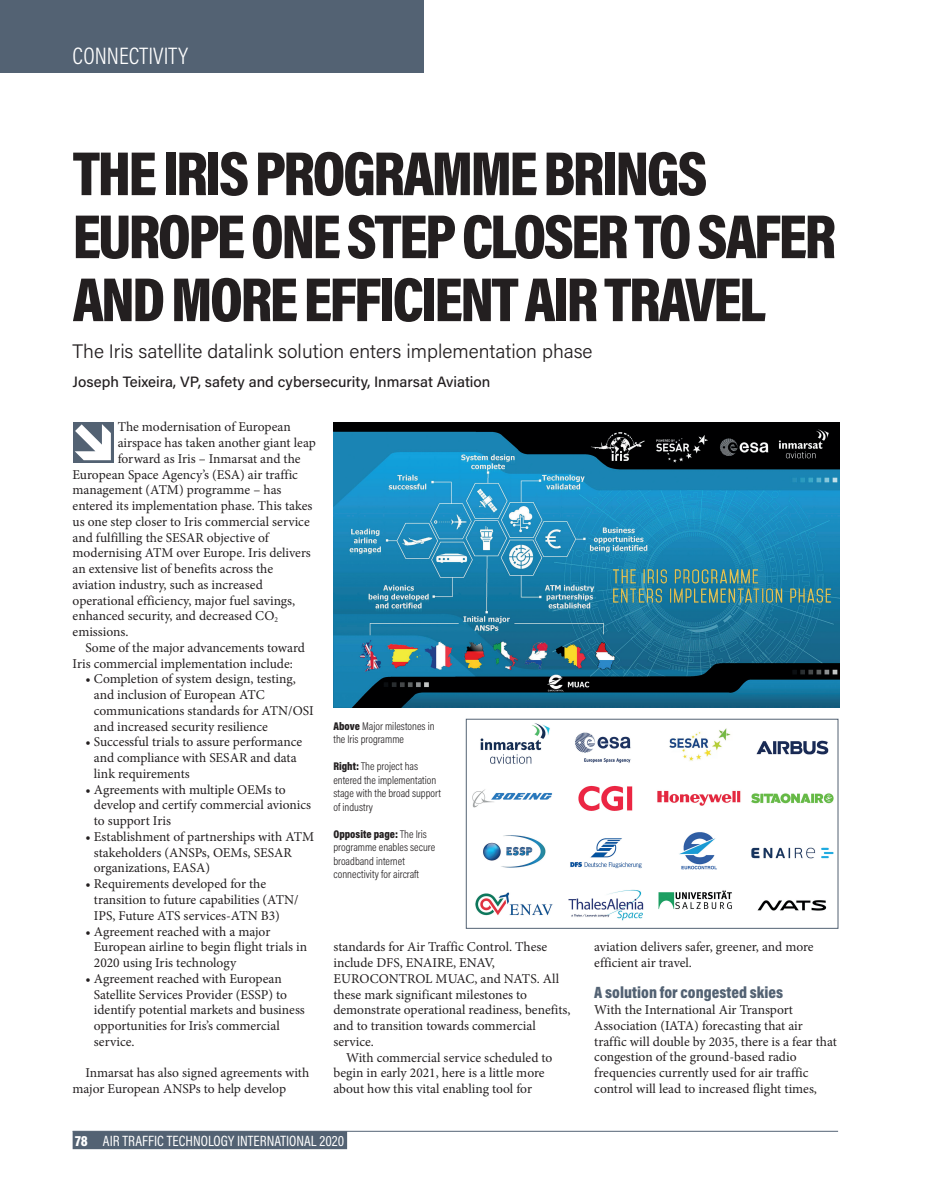
<style>
.page{position:relative;width:932px;height:1187px;background:#fff}
.page>*{position:absolute;margin:0;border:0;box-sizing:border-box;transform-origin:0 0}
.t1{font:900 63px/63px "Acumin Pro Cond";letter-spacing:-.04em;color:#231f20}
.t2{font:300 24px "Acumin Pro Cond";letter-spacing:.005em;color:#fff}
.t3{font:300 19.5px "Acumin Pro";color:#231f20}
.t4{font:900 16.5px "Acumin Pro Cond";color:#536273}
.t5{font:500 15px "Acumin Pro";color:#231f20}
.t6{font:15px "Acumin Pro Cond";color:#fff}
.t7{font:13.5px/15.8px "Minion Pro";color:#231f20}
.t8{font:300 11.25px/13.5px "Acumin Pro Cond";color:#231f20}
.s1{font-weight:900}
</style>
<div class="page">
<hr style="left:73px;top:1131px;width:765px;height:1px;background:#536273">
<div style="left:73px;top:1131px;width:274px;height:18px;background:#536273"></div>
<div style="left:0;top:0;width:423px;height:73px;background:#536273"></div>
<svg style="left:73px;top:422px;width:40px;height:41px"></svg>
<svg style="left:75px;top:424px;width:36px;height:36px"></svg>
<img style="left:333px;top:422px;width:507px;height:285px">
<img style="left:472px;top:723px;width:362px;height:198px">
<div style="left:466px;top:719px;width:372px;height:210px;border:1px solid #536273"></div>
<p class="t2" style="left:73px;top:40px;width:117px">CONNECTIVITY</p>
<p class="t1" style="left:73px;top:140px;width:765px">THE IRIS PROGRAMME BRINGS<br>EUROPE ONE STEP CLOSER TO SAFER<br>AND MORE EFFICIENT AIR TRAVEL</p>
<p class="t3" style="left:73px;top:338px;width:521px">The Iris satellite datalink solution enters implementation phase</p>
<p class="t5" style="left:73px;top:371px;width:419px">Joseph Teixeira, VP, safety and cybersecurity, Inmarsat Aviation</p>
<p class="t7" style="left:118px;top:419px;width:174px">The modernisation of European</p>
<p class="t7" style="left:118px;top:435px;width:200px">airspace has taken another giant leap</p>
<p class="t7" style="left:118px;top:451px;width:184px">forward as Iris – Inmarsat and the</p>
<p class="t7" style="left:73px;top:467px;width:227px">European Space Agency’s (ESA) air traffic</p>
<p class="t7" style="left:73px;top:482px;width:210px">management (ATM) programme – has</p>
<p class="t7" style="left:73px;top:498px;width:241px">entered its implementation phase. This takes</p>
<p class="t7" style="left:73px;top:514px;width:239px">us one step closer to Iris commercial service</p>
<p class="t7" style="left:73px;top:530px;width:198px">and fulfilling the SESAR objective of</p>
<p class="t7" style="left:73px;top:545px;width:240px">modernising ATM over Europe. Iris delivers</p>
<p class="t7" style="left:73px;top:561px;width:202px">an extensive list of benefits across the</p>
<p class="t7" style="left:73px;top:577px;width:192px">aviation industry, such as increased</p>
<p class="t7" style="left:73px;top:593px;width:224px">operational efficiency, major fuel savings,</p>
<p class="t7" style="left:73px;top:608px;width:207px">enhanced security, and decreased CO<sub>2</sub></p>
<p class="t7" style="left:73px;top:624px;width:57px">emissions.</p>
<p class="t7" style="left:85px;top:640px;width:221px">Some of the major advancements toward</p>
<p class="t7" style="left:73px;top:656px;width:222px">Iris commercial implementation include:</p>
<p class="t7" style="left:94px;top:671px;width:221px;text-indent:-9px">• Completion of system design, testing, and inclusion of European ATC communications standards for ATN/OSI and increased security resilience</p>
<p class="t7" style="left:94px;top:734px;width:210px;text-indent:-9px">• Successful trials to assure performance and compliance with SESAR and data link requirements</p>
<p class="t7" style="left:94px;top:782px;width:219px;text-indent:-9px">• Agreements with multiple OEMs to develop and certify commercial avionics to support Iris</p>
<p class="t7" style="left:94px;top:829px;width:222px;text-indent:-9px">• Establishment of partnerships with ATM stakeholders (ANSPs, OEMs, SESAR organizations, EASA)</p>
<p class="t7" style="left:94px;top:876px;width:206px;text-indent:-9px">• Requirements developed for the transition to future capabilities (ATN/<br>IPS, Future ATS services-ATN B3)</p>
<p class="t7" style="left:94px;top:923px;width:215px;text-indent:-9px">• Agreement reached with a major<br>European airline to begin flight trials in<br>2020 using Iris technology</p>
<p class="t7" style="left:94px;top:971px;width:212px;text-indent:-9px">• Agreement reached with European<br>Satellite Services Provider (ESSP) to identify potential markets and business opportunities for Iris’s commercial service.</p>
<p class="t7" style="left:73px;top:1065px;width:238px;text-indent:13px">Inmarsat has also signed agreements with major European ANSPs to help develop</p>
<p class="t8" style="left:333px;top:719px;width:103px"><span class="s1">Above</span> Major milestones in the Iris programme</p>
<p class="t8" style="left:333px;top:759px;width:109px"><span class="s1">Right:</span> The project has entered the implementation stage with the broad support of industry</p>
<p class="t8" style="left:333px;top:827px;width:103px"><span class="s1">Opposite page:</span> The Iris programme enables secure broadband internet connectivity for aircraft</p>
<p class="t7" style="left:333px;top:939px;width:215px">standards for Air Traffic Control. These</p>
<p class="t7" style="left:333px;top:955px;width:163px">include DFS, ENAIRE, ENAV,</p>
<p class="t7" style="left:333px;top:971px;width:227px">EUROCONTROL MUAC, and NATS. All</p>
<p class="t7" style="left:333px;top:986px;width:195px">these mark significant milestones to</p>
<p class="t7" style="left:333px;top:1002px;width:239px">demonstrate operational readiness, benefits,</p>
<p class="t7" style="left:333px;top:1018px;width:204px">and to transition towards commercial</p>
<p class="t7" style="left:333px;top:1034px;width:42px">service.</p>
<p class="t7" style="left:346px;top:1049px;width:208px">With commercial service scheduled to</p>
<p class="t7" style="left:333px;top:1065px;width:213px">begin in early 2021, here is a little more</p>
<p class="t7" style="left:333px;top:1081px;width:200px">about how this vital enabling tool for</p>
<p class="t6" style="left:75px;top:1131px;width:271px"><span class="s1">78</span> AIR TRAFFIC TECHNOLOGY INTERNATIONAL 2020</p>
<p class="t7" style="left:594px;top:939px;width:221px">aviation delivers safer, greener, and more efficient air travel.</p>
<p class="t4" style="left:594px;top:982px;width:190px">A solution for congested skies</p>
<p class="t7" style="left:594px;top:1002px;width:244px">With the International Air Transport Association (IATA) forecasting that air traffic will double by 2035, there is a fear that congestion of the ground-based radio frequencies currently used for air traffic control will lead to increased flight times,</p>
</div>
